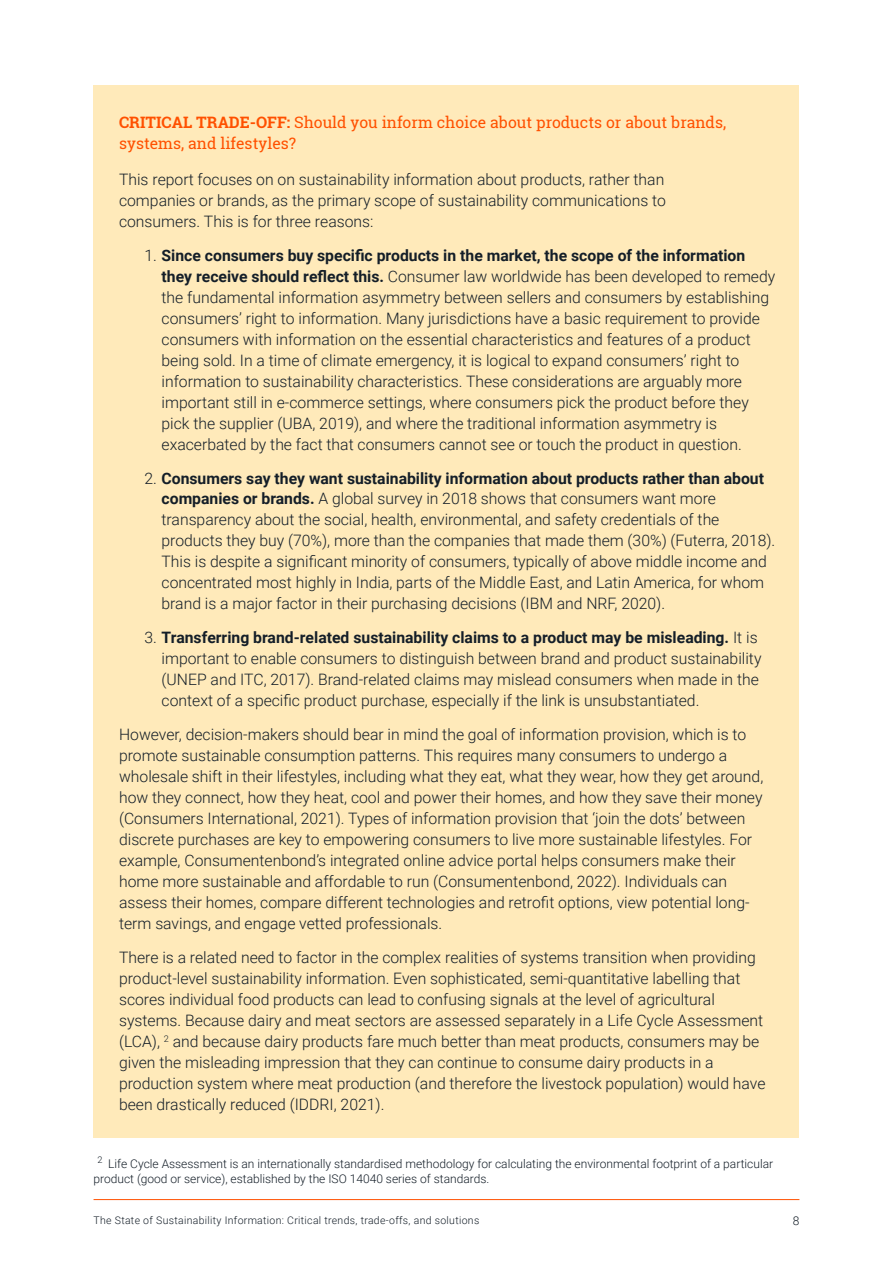
<style>
.page{position:relative;width:893px;height:1263px;background:#fff}
.page>*{position:absolute;margin:0;border:0;box-sizing:border-box;transform-origin:0 0}
.t1{font:300 15.75px/21px "Roboto";color:#141e28}
.t2{font:15.75px/21px "Roboto Slab";color:#ff5000}
.t3{font:300 12px/15px "Roboto";color:#141e28}
.t4{font:300 10.5px "Roboto";letter-spacing:.03em;color:#141e28}
.s1{font-weight:700}
</style>
<div class="page">
<div style="left:94px;top:85px;width:705px;height:1053px;background:#ffeaba"></div>
<hr style="left:94px;top:1199px;width:705px;height:1px;background:#ff5000">
<p class="t2" style="left:119px;top:112px;width:609px"><span class="s1">CRITICAL TRADE-OFF:</span> Should you inform choice about products or about brands, systems, and lifestyles?</p>
<p class="t1" style="left:119px;top:168px;width:548px;text-align:justify">This report focuses on on sustainability information about products, rather than companies or brands, as the primary scope of sustainability communications to consumers. This is for three reasons:</p>
<p class="t1" style="left:162px;top:244px;width:615px;text-indent:-17px">1. <span class="s1">Since consumers buy specific products in the market, the scope of the information they receive should reflect this.</span> Consumer law worldwide has been developed to remedy the fundamental information asymmetry between sellers and consumers by establishing consumers’ right to information. Many jurisdictions have a basic requirement to provide consumers with information on the essential characteristics and features of a product being sold. In a time of climate emergency, it is logical to expand consumers’ right to information to sustainability characteristics. These considerations are arguably more important still in e-commerce settings, where consumers pick the product before they pick the supplier (UBA, 2019), and where the traditional information asymmetry is exacerbated by the fact that consumers cannot see or touch the product in question.</p>
<p class="t1" style="left:162px;top:467px;width:615px;text-indent:-17px">2. <span class="s1">Consumers say they want sustainability information about products rather than about companies or brands.</span> A global survey in 2018 shows that consumers want more transparency about the social, health, environmental, and safety credentials of the products they buy (70%), more than the companies that made them (30%) (Futerra, 2018).<br>This is despite a significant minority of consumers, typically of above middle income and concentrated most highly in India, parts of the Middle East, and Latin America, for whom brand is a major factor in their purchasing decisions (IBM and NRF, 2020).</p>
<p class="t1" style="left:162px;top:626px;width:601px;text-indent:-17px">3. <span class="s1">Transferring brand-related sustainability claims to a product may be misleading.</span> It is important to enable consumers to distinguish between brand and product sustainability (UNEP and ITC, 2017). Brand-related claims may mislead consumers when made in the context of a specific product purchase, especially if the link is unsubstantiated.</p>
<p class="t1" style="left:119px;top:723px;width:646px">However, decision-makers should bear in mind the goal of information provision, which is to promote sustainable consumption patterns. This requires many consumers to undergo a wholesale shift in their lifestyles, including what they eat, what they wear, how they get around, how they connect, how they heat, cool and power their homes, and how they save their money (Consumers International, 2021). Types of information provision that ‘join the dots’ between discrete purchases are key to empowering consumers to live more sustainable lifestyles. For example, Consumentenbond’s integrated online advice portal helps consumers make their home more sustainable and affordable to run (Consumentenbond, 2022). Individuals can assess their homes, compare different technologies and retrofit options, view potential long&shy;term savings, and engage vetted professionals.</p>
<p class="t1" style="left:119px;top:946px;width:648px">There is a related need to factor in the complex realities of systems transition when providing product-level sustainability information. Even sophisticated, semi-quantitative labelling that scores individual food products can lead to confusing signals at the level of agricultural systems. Because dairy and meat sectors are assessed separately in a Life Cycle Assessment (LCA), <sup>2</sup> and because dairy products fare much better than meat products, consumers may be given the misleading impression that they can continue to consume dairy products in a production system where meat production (and therefore the livestock population) would have been drastically reduced (IDDRI, 2021).</p>
<p class="t3" style="left:94px;top:1156px;width:681px;text-indent:4px"><sup>2</sup> Life Cycle Assessment is an internationally standardised methodology for calculating the environmental footprint of a particular product (good or service), established by the ISO 14040 series of standards.</p>
<p class="t4" style="left:94px;top:1213px;width:387px">The State of Sustainability Information: Critical trends, trade-offs, and solutions</p>
<p class="t3" style="left:793px;top:1213px;width:8px">8</p>
</div>
